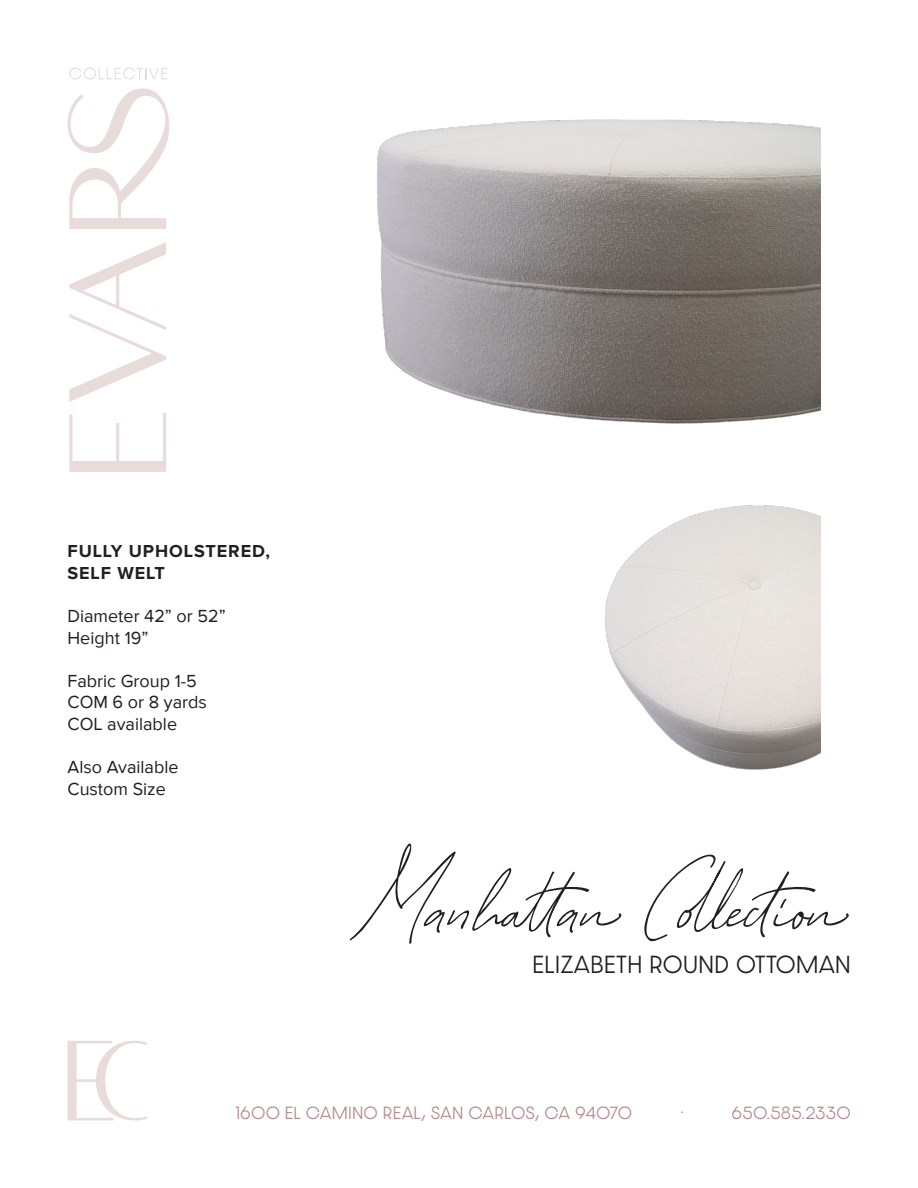
<style>
.page{position:relative;width:918px;height:1188px;background:#fff}
.page>*{position:absolute;margin:0;border:0;box-sizing:border-box;transform-origin:0 0}
.t1{font:150px "Georgia Ballpark Script";color:#231f20}
.t2{font:300 21px "Dazzle Unicase";letter-spacing:.05em;color:#231f20}
.t3{font:18px "Proxima Nova";color:#231f20}
.t4{font:700 18px "Proxima Nova";letter-spacing:.05em;color:#231f20}
.t5{font:300 15px "Dazzle Unicase";letter-spacing:.055em;color:#b38b88}
</style>
<div class="page">
<svg style="left:69px;top:413px;width:97px;height:59px"></svg>
<svg style="left:69px;top:242px;width:97px;height:160px"></svg>
<svg style="left:68px;top:89px;width:101px;height:140px"></svg>
<svg style="left:69px;top:68px;width:98px;height:12px"></svg>
<svg style="left:67px;top:1041px;width:80px;height:80px"></svg>
<img style="left:377px;top:119px;width:443px;height:305px">
<img style="left:605px;top:505px;width:215px;height:265px">
<p class="t4" style="left:68px;top:543px;width:204px">FULLY UPHOLSTERED,</p>
<p class="t4" style="left:68px;top:565px;width:99px">SELF WELT</p>
<p class="t3" style="left:68px;top:606px;width:160px">Diameter 42” or 52”</p>
<p class="t3" style="left:68px;top:627px;width:82px">Height 19”</p>
<p class="t3" style="left:68px;top:670px;width:131px">Fabric Group 1-5</p>
<p class="t3" style="left:68px;top:692px;width:141px">COM 6 or 8 yards</p>
<p class="t3" style="left:68px;top:714px;width:111px">COL available</p>
<p class="t3" style="left:68px;top:757px;width:113px">Also Available</p>
<p class="t3" style="left:68px;top:778px;width:100px">Custom Size</p>
<p class="t1" style="left:359px;top:837px;width:494px">Manhattan Collection</p>
<p class="t2" style="left:533px;top:949px;width:319px">ELIZABETH ROUND OTTOMAN</p>
<p class="t5" style="left:236px;top:1102px;width:398px">1600 EL CAMINO REAL, SAN CARLOS, CA 94070</p>
<p class="t5" style="left:681px;top:1096px;width:4px">.</p>
<p class="t5" style="left:732px;top:1102px;width:120px">650.585.2330</p>
</div>
